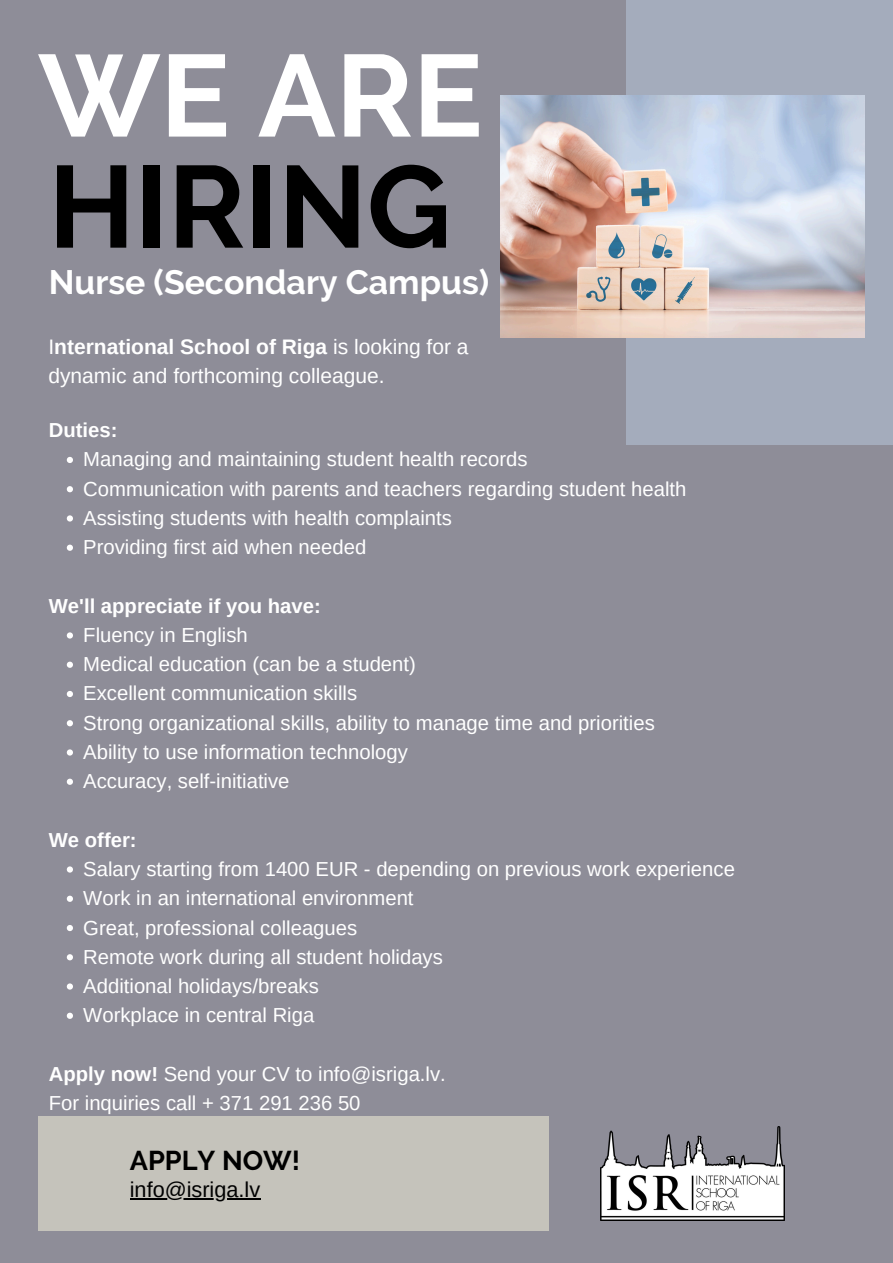
<style>
.page{position:relative;width:893px;height:1263px;background:#8e8d98}
.page>*{position:absolute;margin:0;border:0;box-sizing:border-box;transform-origin:0 0}
.t1{font:700 116.02px "Raleway";color:#000}
.t2{font:700 116.02px "Raleway";color:#fff}
.t3{font:700 33.75px "Raleway";color:#fff}
.t4{font:700 27.08px "Raleway";color:#000}
.t5{font:21.67px "Arimo";color:#000}
.t6{font:21px/29.2px "Arimo";color:#fff}
.t7{font:20.25px/29.2px "Arimo";color:#fff}
.t8{font:700 20.25px "Arimo";color:#fff}
.s1{font-weight:700}
</style>
<div class="page">
<div style="left:626px;top:0;width:267px;height:444px;background:#a4acbc"></div>
<div style="left:38px;top:1116px;width:510px;height:115px;background:#c5c3bb"></div>
<img style="left:600px;top:1126px;width:184px;height:94px">
<svg style="left:67px;top:457px;width:6px;height:6px"></svg>
<svg style="left:67px;top:486px;width:6px;height:6px"></svg>
<svg style="left:67px;top:515px;width:6px;height:6px"></svg>
<svg style="left:67px;top:545px;width:6px;height:6px"></svg>
<svg style="left:67px;top:632px;width:6px;height:6px"></svg>
<svg style="left:67px;top:662px;width:6px;height:6px"></svg>
<svg style="left:67px;top:691px;width:6px;height:6px"></svg>
<svg style="left:67px;top:720px;width:6px;height:6px"></svg>
<svg style="left:67px;top:749px;width:6px;height:6px"></svg>
<svg style="left:67px;top:779px;width:6px;height:6px"></svg>
<svg style="left:67px;top:866px;width:6px;height:6px"></svg>
<svg style="left:67px;top:896px;width:6px;height:6px"></svg>
<svg style="left:67px;top:925px;width:6px;height:6px"></svg>
<svg style="left:67px;top:954px;width:6px;height:6px"></svg>
<svg style="left:67px;top:983px;width:6px;height:6px"></svg>
<svg style="left:67px;top:1013px;width:6px;height:6px"></svg>
<img style="left:501px;top:96px;width:363px;height:241px">
<hr style="left:130px;top:1198px;width:35px;height:2px;background:#000">
<hr style="left:165px;top:1198px;width:95px;height:2px;background:#000">
<h1 class="t2" style="left:38px;top:30px;width:446px">WE ARE</h1>
<h1 class="t1" style="left:48px;top:141px;width:404px">HIRING</h1>
<h2 class="t3" style="left:49px;top:262px;width:442px">Nurse (Secondary Campus)</h2>
<p class="t6" style="left:48px;top:332px;width:422px">I<span class="s1">nternational School of Riga</span> is looking for a dynamic and forthcoming colleague.</p>
<p class="t8" style="left:49px;top:416px;width:70px">Duties:</p>
<p class="t7" style="left:83px;top:445px;width:605px">Managing and maintaining student health records<br>Communication with parents and teachers regarding student health Assisting students with health complaints<br>Providing first aid when needed</p>
<p class="t8" style="left:49px;top:592px;width:273px">We'll appreciate if you have:</p>
<p class="t7" style="left:83px;top:620px;width:573px">Fluency in English<br>Medical education (can be a student)<br>Excellent communication skills<br>Strong organizational skills, ability to manage time and priorities Ability to use information technology<br>Accuracy, self-initiative</p>
<p class="t8" style="left:49px;top:826px;width:89px">We offer:</p>
<p class="t7" style="left:83px;top:854px;width:653px">Salary starting from 1400 EUR - depending on previous work experience Work in an international environment<br>Great, professional colleagues<br>Remote work during all student holidays<br>Additional holidays/breaks<br>Workplace in central Riga</p>
<p class="t7" style="left:49px;top:1059px;width:398px"><span class="s1">Apply now!</span> Send your CV to info@isriga.lv.<br>For inquiries call + 371 291 236 50</p>
<h3 class="t4" style="left:130px;top:1145px;width:172px">APPLY NOW!</h3>
<p class="t5" style="left:130px;top:1176px;width:132px">info@isriga.lv</p>
</div>
